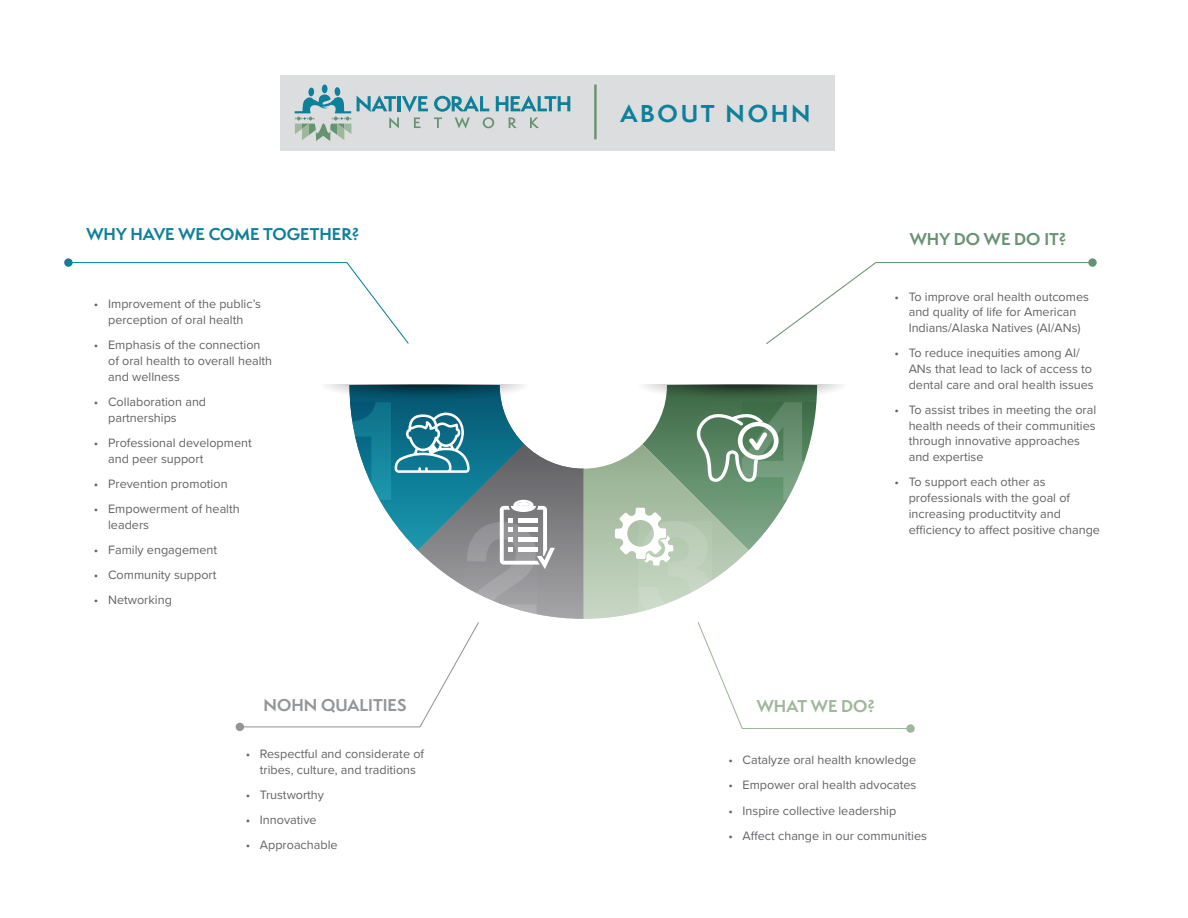
<style>
.page{position:relative;width:1188px;height:918px;background:#fff}
.page>*{position:absolute;margin:0;border:0;box-sizing:border-box;transform-origin:0 0}
.t1{font:700 22.5px "Semplicita Pro";letter-spacing:.12em;color:#0e8099}
.t2{font:700 15.75px "Semplicita Pro";color:#0e8099}
.t3{font:700 15.75px "Semplicita Pro";color:#939598}
.t4{font:700 15.75px "Semplicita Pro";color:#669371}
.t5{font:700 15.75px "Semplicita Pro";color:#9fb79a}
.t6{font:12.6px/15.8px "Proxima Nova";color:#636366}
</style>
<div class="page">
<div style="left:280px;top:76px;width:554px;height:75px;background:#dcdddf"></div>
<svg style="left:434px;top:95px;width:136px;height:34px"></svg>
<div style="left:322px;top:85px;width:6px;height:8px;background:#0e8099;border-radius:50%"></div>
<div style="left:334px;top:87px;width:6px;height:9px;background:#0e8099;border-radius:50%"></div>
<div style="left:308px;top:87px;width:6px;height:9px;background:#0e8099;border-radius:50%"></div>
<svg style="left:294px;top:94px;width:134px;height:47px"></svg>
<hr style="left:594px;top:85px;width:3px;height:54px;background:#669371">
<svg style="left:73px;top:262px;width:336px;height:82px"></svg>
<div style="left:64px;top:258px;width:9px;height:9px;background:#0e8099;border-radius:50%"></div>
<svg style="left:766px;top:262px;width:322px;height:82px"></svg>
<div style="left:1088px;top:258px;width:9px;height:9px;background:#669371;border-radius:50%"></div>
<div style="left:236px;top:723px;width:8px;height:8px;background:#939598;border-radius:50%"></div>
<svg style="left:239px;top:384px;width:667px;height:346px"></svg>
<div style="left:906px;top:724px;width:9px;height:9px;background:#9fb79a;border-radius:50%"></div>
<p class="t2" style="left:87px;top:223px;width:275px">WHY HAVE WE COME TOGETHER?</p>
<p class="t6" style="left:94px;top:296px;width:169px;text-align:center">• Improvement of the public’s perception of oral health</p>
<p class="t6" style="left:108px;top:337px;width:166px;text-indent:-14px">• Emphasis of the connection of oral health to overall health and wellness</p>
<p class="t6" style="left:108px;top:393px;width:100px;text-indent:-14px">• Collaboration and partnerships</p>
<p class="t6" style="left:108px;top:434px;width:145px;text-indent:-14px">• Professional development and peer support</p>
<p class="t6" style="left:94px;top:475px;width:135px">• Prevention promotion</p>
<p class="t6" style="left:108px;top:500px;width:133px;text-indent:-14px">• Empowerment of health leaders</p>
<p class="t6" style="left:94px;top:541px;width:125px">• Family engagement</p>
<p class="t6" style="left:94px;top:566px;width:124px">• Community support</p>
<p class="t6" style="left:94px;top:592px;width:79px">• Networking</p>
<p class="t3" style="left:264px;top:693px;width:144px">NOHN QUALITIES</p>
<p class="t6" style="left:246px;top:745px;width:180px;text-align:center">• Respectful and considerate of tribes, culture, and traditions</p>
<p class="t6" style="left:246px;top:786px;width:80px">• Trustworthy</p>
<p class="t6" style="left:246px;top:811px;width:72px">• Innovative</p>
<p class="t6" style="left:246px;top:837px;width:93px">• Approachable</p>
<p class="t1" style="left:621px;top:96px;width:192px">ABOUT NOHN</p>
<p class="t4" style="left:910px;top:227px;width:158px">WHY DO WE DO IT?</p>
<p class="t6" style="left:895px;top:288px;width:196px;text-align:center">• To improve oral health outcomes and quality of life for American<br>Indians/Alaska Natives (AI/ANs)</p>
<p class="t6" style="left:909px;top:345px;width:187px;text-indent:-14px">• To reduce inequities among AI/<br>ANs that lead to lack of access to dental care and oral health issues</p>
<p class="t6" style="left:909px;top:401px;width:189px;text-indent:-14px">• To assist tribes in meeting the oral health needs of their communities through innovative approaches and expertise</p>
<p class="t6" style="left:909px;top:474px;width:193px;text-indent:-14px">• To support each other as professionals with the goal of increasing productitvity and efficiency to affect positive change</p>
<p class="t5" style="left:757px;top:695px;width:120px">WHAT WE DO?</p>
<p class="t6" style="left:728px;top:752px;width:189px">• Catalyze oral health knowledge</p>
<p class="t6" style="left:728px;top:777px;width:190px">• Empower oral health advocates</p>
<p class="t6" style="left:728px;top:802px;width:170px">• Inspire collective leadership</p>
<p class="t6" style="left:728px;top:827px;width:200px">• Affect change in our communities</p>
</div>
